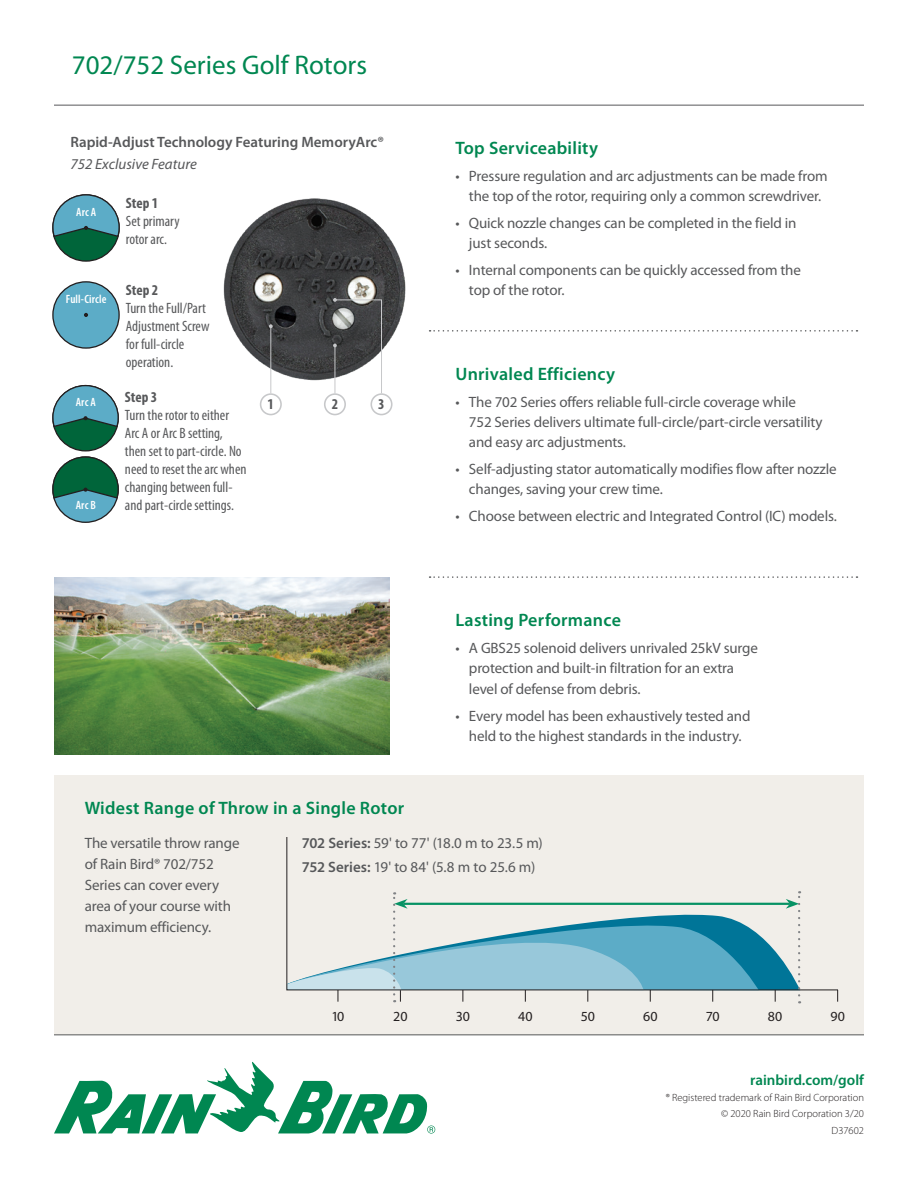
<style>
.page{position:relative;width:918px;height:1188px;background:#fff}
.page>*{position:absolute;margin:0;border:0;box-sizing:border-box;transform-origin:0 0}
.t1{font:27px "Myriad Pro";color:#008751}
.t2{font:600 18px "Myriad Pro";letter-spacing:.015em;color:#008751}
.t3{font:15px/20.2px "Myriad Pro";letter-spacing:-.01em;color:#57585a}
.t4{font:condensed 15px/18px "Myriad Pro";color:#57585a}
.t5{font:600 15px "Myriad Pro";color:#57585a}
.t6{font:italic 15px "Myriad Pro";color:#57585a}
.t7{font:700 condensed 15px "Myriad Pro";color:#57585a}
.t8{font:600 15px "Myriad Pro";color:#008751}
.t9{font:13.95px "Myriad Pro";letter-spacing:-.005em;color:#231f20}
.t10{font:600 condensed 12px "Myriad Pro";letter-spacing:.015em;color:#fff}
.t11{font:300 10.5px/16.5px "Myriad Pro";color:#231f20;text-align:right}
.s1{font-weight:600}
</style>
<div class="page">
<div style="left:53px;top:282px;width:66px;height:66px;background:#5cacc7;border-radius:50%"></div>
<div style="left:52px;top:281px;width:68px;height:68px;border:1px solid #231f20;border-radius:50%"></div>
<svg style="left:84px;top:313px;width:4px;height:4px"></svg>
<div style="left:54px;top:775px;width:810px;height:260px;background:#f1eee9"></div>
<hr style="left:54px;top:105px;width:810px;height:1px;background:#57585a">
<hr style="left:54px;top:1034px;width:810px;height:1px;background:#57585a">
<svg style="left:54px;top:1062px;width:381px;height:72px"></svg>
<img style="left:54px;top:578px;width:336px;height:177px">
<div style="left:53px;top:195px;width:66px;height:66px;background:#00653a;border-radius:50%"></div>
<svg style="left:52px;top:194px;width:68px;height:44px"></svg>
<div style="left:53px;top:457px;width:65px;height:65px;background:#5cacc7;border-radius:50%"></div>
<svg style="left:52px;top:456px;width:67px;height:44px"></svg>
<div style="left:53px;top:386px;width:65px;height:65px;background:#00653a;border-radius:50%"></div>
<svg style="left:52px;top:384px;width:67px;height:44px"></svg>
<img style="left:223px;top:198px;width:183px;height:183px">
<hr style="left:270px;top:326px;width:1px;height:67px;background:#c7c8ca">
<svg style="left:269px;top:324px;width:4px;height:4px"></svg>
<svg style="left:333px;top:298px;width:49px;height:95px"></svg>
<svg style="left:430px;top:330px;width:428px;height:2px"></svg>
<svg style="left:430px;top:576px;width:428px;height:2px"></svg>
<div style="left:260px;top:393px;width:22px;height:22px;border:2px solid #c7c8ca;border-radius:50%"></div>
<div style="left:324px;top:393px;width:22px;height:22px;border:2px solid #c7c8ca;border-radius:50%"></div>
<div style="left:370px;top:393px;width:23px;height:22px;border:2px solid #c7c8ca;border-radius:50%"></div>
<svg style="left:287px;top:891px;width:513px;height:112px"></svg>
<h1 class="t1" style="left:72px;top:50px;width:297px">702/752 Series Golf Rotors</h1>
<p class="t5" style="left:70px;top:134px;width:315px">Rapid-Adjust Technology Featuring MemoryArc®</p>
<p class="t6" style="left:70px;top:156px;width:128px">752 Exclusive Feature</p>
<p class="t10" style="left:76px;top:205px;width:21px">Arc A</p>
<p class="t10" style="left:66px;top:292px;width:42px">Full-Circle</p>
<p class="t7" style="left:126px;top:195px;width:34px">Step 1</p>
<p class="t4" style="left:126px;top:212px;width:55px">Set primary rotor arc.</p>
<p class="t7" style="left:126px;top:282px;width:34px">Step 2</p>
<p class="t4" style="left:126px;top:299px;width:85px">Turn the Full/Part<br>Adjustment Screw for full‑circle operation.</p>
<p class="t10" style="left:76px;top:396px;width:21px">Arc A</p>
<p class="t7" style="left:125px;top:389px;width:34px">Step 3</p>
<p class="t4" style="left:125px;top:406px;width:123px">Turn the rotor to either<br>Arc A or Arc B setting, then set to part-circle. No need to reset the arc when changing between full&shy;and part‑circle settings.</p>
<p class="t10" style="left:76px;top:498px;width:22px">Arc B</p>
<p class="t7" style="left:268px;top:396px;width:8px">1</p>
<p class="t7" style="left:332px;top:396px;width:8px">2</p>
<p class="t7" style="left:378px;top:396px;width:8px">3</p>
<p class="t2" style="left:85px;top:798px;width:321px">Widest Range of Throw in a Single Rotor</p>
<p class="t2" style="left:455px;top:138px;width:144px">Top Serviceability</p>
<p class="t3" style="left:455px;top:166px;width:374px;text-align:center">• Pressure regulation and arc adjustments can be made from the top of the rotor, requiring only a common screwdriver.</p>
<p class="t3" style="left:469px;top:213px;width:329px;text-indent:-14px">• Quick nozzle changes can be completed in the field in just seconds.</p>
<p class="t3" style="left:469px;top:260px;width:333px;text-indent:-14px">• Internal components can be quickly accessed from the top of the rotor.</p>
<p class="t2" style="left:455px;top:364px;width:161px">Unrivaled Efficiency</p>
<p class="t3" style="left:469px;top:392px;width:355px;text-indent:-14px">• The 702 Series offers reliable full-circle coverage while<br>752 Series delivers ultimate full-circle/part-circle versatility and easy arc adjustments.</p>
<p class="t3" style="left:469px;top:459px;width:369px;text-indent:-14px">• Self-adjusting stator automatically modifies flow after nozzle changes, saving your crew time.</p>
<p class="t3" style="left:455px;top:507px;width:383px">• Choose between electric and Integrated Control (IC) models.</p>
<p class="t2" style="left:455px;top:610px;width:167px">Lasting Performance</p>
<p class="t3" style="left:469px;top:638px;width:290px;text-indent:-14px">• A GBS25 solenoid delivers unrivaled 25kV surge protection and built‑in filtration for an extra level of defense from debris.</p>
<p class="t3" style="left:455px;top:706px;width:297px;text-align:center">• Every model has been exhaustively tested and held to the highest standards in the industry.</p>
<p class="t3" style="left:85px;top:833px;width:156px;line-height:21px">The versatile throw range of Rain Bird® 702/752<br>Series can cover every area of your course with maximum efficiency.</p>
<p class="t3" style="left:302px;top:832px;width:243px;line-height:23.5px"><span class="s1">702 Series:</span> 59' to 77' (18.0 m to 23.5 m)<br><span class="s1">752 Series:</span> 19' to 84' (5.8 m to 25.6 m)</p>
<p class="t9" style="left:332px;top:1009px;width:14px">10</p>
<p class="t9" style="left:393px;top:1009px;width:16px">20</p>
<p class="t9" style="left:456px;top:1009px;width:16px">30</p>
<p class="t9" style="left:518px;top:1009px;width:16px">40</p>
<p class="t9" style="left:581px;top:1009px;width:16px">50</p>
<p class="t9" style="left:643px;top:1009px;width:16px">60</p>
<p class="t9" style="left:706px;top:1009px;width:16px">70</p>
<p class="t9" style="left:768px;top:1009px;width:16px">80</p>
<p class="t9" style="left:830px;top:1009px;width:16px">90</p>
<p class="t8" style="left:750px;top:1071px;width:115px">rainbird.com/golf</p>
<p class="t11" style="left:666px;top:1089px;width:200px">® Registered trademark of Rain Bird Corporation © 2020 Rain Bird Corporation 3/20<br>D37602</p>
</div>
